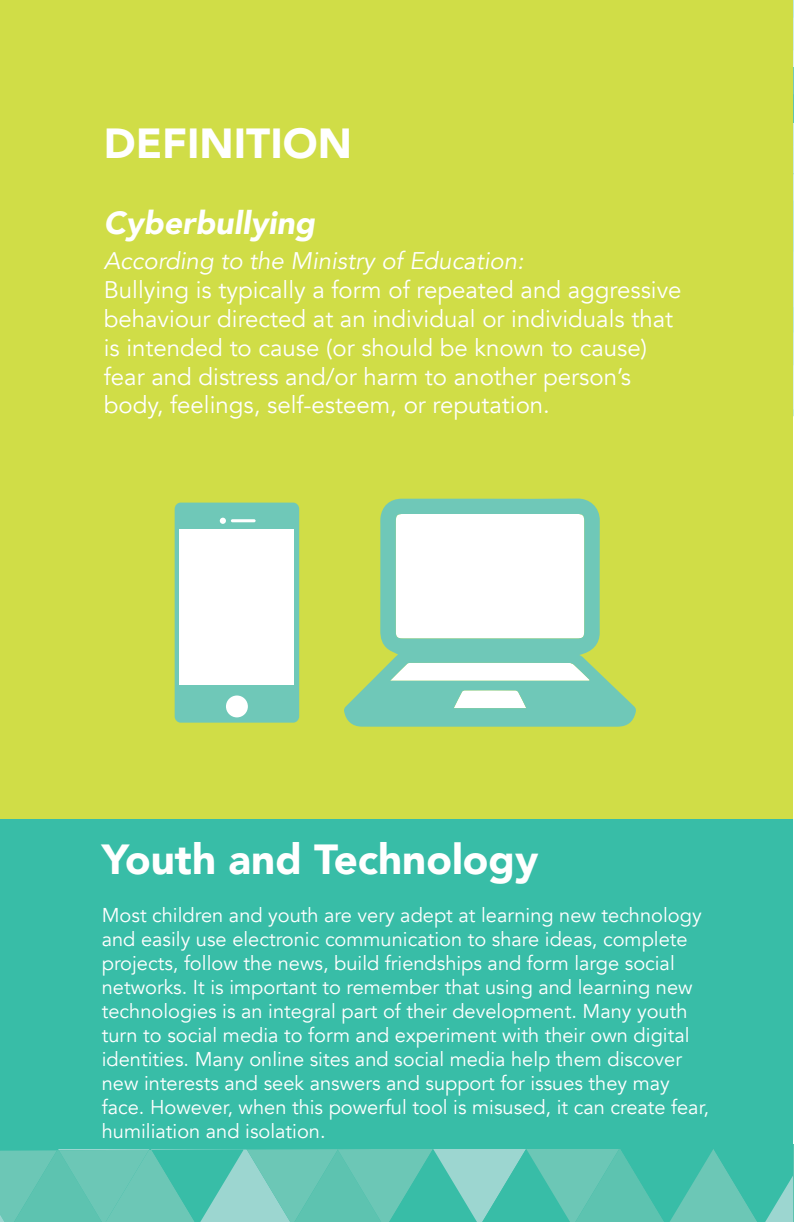
<style>
.page{position:relative;width:794px;height:1222px;background:#fff}
.page>*{position:absolute;margin:0;border:0;box-sizing:border-box;transform-origin:0 0}
.t1{font:900 42px "Avenir";color:#fff}
.t2{font:italic 900 32px "Avenir";color:#fff}
.t3{font:24px/28.8px "Avenir";color:#fff}
.t4{font:italic 24px "Avenir";color:#fff}
.t5{font:20px/24px "Avenir";color:#fff}
</style>
<div class="page">
<div style="left:0;top:0;width:792px;height:1222px;background:#d0dd47"></div>
<div style="left:174px;top:502px;width:125px;height:220px;background:#6fc8b8;border-radius:6px"></div>
<div style="left:180px;top:529px;width:114px;height:155px;background:#fff"></div>
<svg style="left:220px;top:518px;width:6px;height:6px"></svg>
<hr style="left:231px;top:519px;width:24px;height:3px;background:#fff;border-radius:2px">
<div style="left:226px;top:695px;width:22px;height:22px;background:#fff;border-radius:50%"></div>
<svg style="left:344px;top:498px;width:292px;height:229px"></svg>
<div style="left:0;top:819px;width:792px;height:403px;background:#38bda7"></div>
<svg style="left:792px;top:0;width:2px;height:417px"></svg>
<svg style="left:0;top:1149px;width:794px;height:73px"></svg>
<p class="t1" style="left:104px;top:107px;width:250px">DEFINITION</p>
<p class="t2" style="left:104px;top:197px;width:213px">Cyberbullying</p>
<p class="t4" style="left:104px;top:247px;width:421px">According to the Ministry of Education:</p>
<p class="t3" style="left:104px;top:276px;width:579px">Bullying is typically a form of repeated and aggressive behaviour directed at an individual or individuals that is intended to cause (or should be known to cause) fear and distress and/or harm to another person’s body, feelings, self-esteem, or reputation.</p>
<p class="t1" style="left:102px;top:823px;width:438px">Youth and Technology</p>
<p class="t5" style="left:102px;top:903px;width:608px">Most children and youth are very adept at learning new technology and easily use electronic communication to share ideas, complete projects, follow the news, build friendships and form large social networks. It is important to remember that using and learning new technologies is an integral part of their development. Many youth turn to social media to form and experiment with their own digital identities. Many online sites and social media help them discover new interests and seek answers and support for issues they may face. However, when this powerful tool is misused, it can create fear, humiliation and isolation.</p>
</div>
